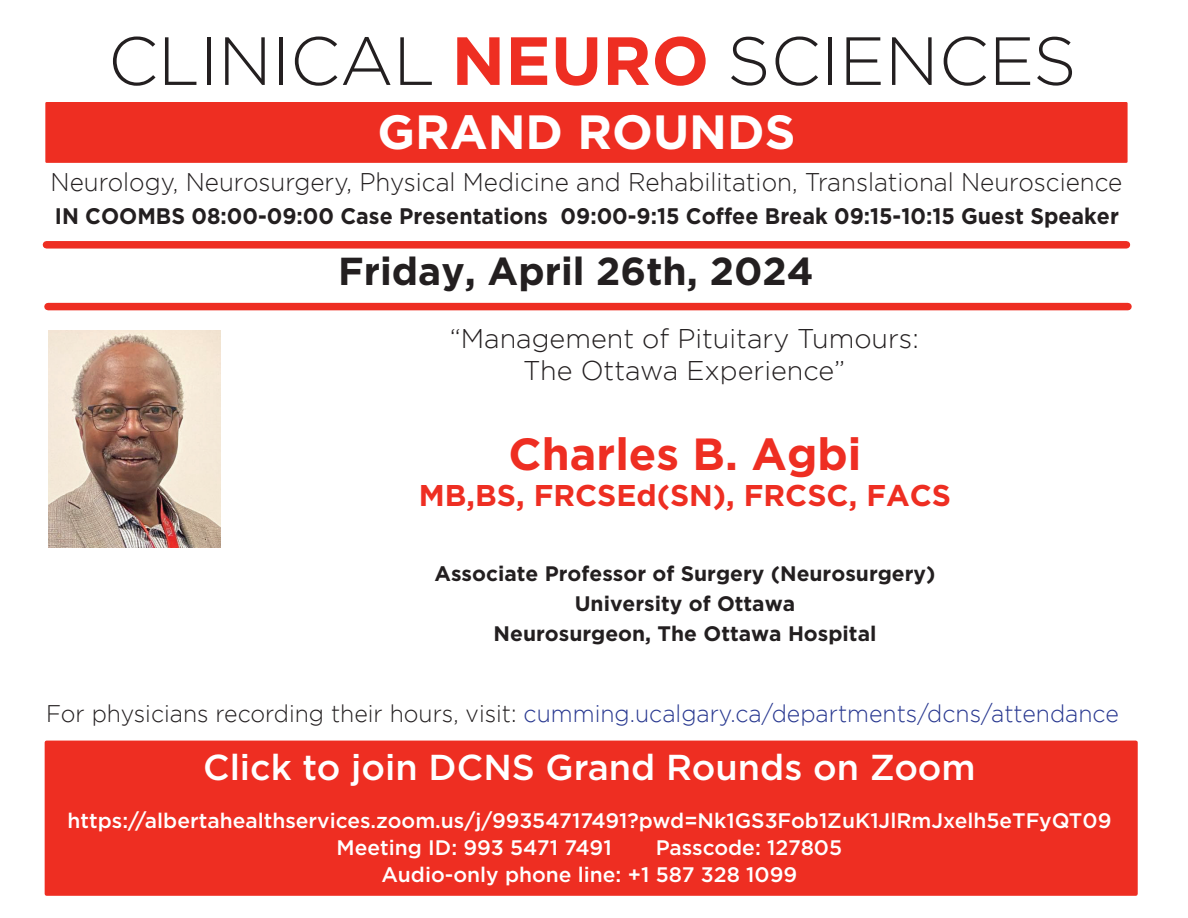
<style>
.page{position:relative;width:1188px;height:918px;background:#fff}
.page>*{position:absolute;margin:0;border:0;box-sizing:border-box;transform-origin:0 0}
.t1{font:700 48px "Gotham";color:#fff}
.t2{font:700 45px "Gotham";color:#ee2e22}
.t3{font:700 39px "Gotham";color:#231f20}
.t4{font:500 36px "Gotham";color:#fff}
.t5{font:700 30px "Gotham";color:#ee2e22}
.t6{font:300 27px/32.4px "Gotham";color:#231f20;text-align:center}
.t7{font:300 25.5px "Gotham";color:#231f20;scale:.95 1}
.t8{font:300 24px "Gotham";color:#283890;scale:.96 1}
.t9{font:700 22.5px "Gotham";color:#231f20;scale:.95 1}
.t10{font:500 21px/27px "Gotham";color:#fff}
.t11{font:700 21px/30px "Gotham";color:#231f20;text-align:center}
.s1{color:#231f20}
</style>
<div class="page">
<div style="left:46px;top:241px;width:1080px;height:8px;background:#ee2e22"></div>
<div style="left:48px;top:303px;width:1080px;height:7px;background:#ee2e22"></div>
<div style="left:45px;top:102px;width:1083px;height:61px;background:#ee2e22;border:2px solid #ee2e22"></div>
<div style="left:45px;top:741px;width:1093px;height:155px;background:#ee2e22;border:4px solid #ee2e22"></div>
<svg style="left:113px;top:37px;width:43px;height:49px"></svg>
<svg style="left:165px;top:37px;width:31px;height:48px"></svg>
<hr style="left:207px;top:37px;width:4px;height:48px;background:#231f20">
<svg style="left:225px;top:37px;width:40px;height:48px"></svg>
<hr style="left:279px;top:37px;width:4px;height:48px;background:#231f20">
<svg style="left:295px;top:37px;width:42px;height:49px"></svg>
<svg style="left:343px;top:37px;width:48px;height:48px"></svg>
<svg style="left:400px;top:37px;width:32px;height:48px"></svg>
<svg style="left:731px;top:37px;width:35px;height:49px"></svg>
<svg style="left:776px;top:37px;width:42px;height:49px"></svg>
<hr style="left:828px;top:37px;width:4px;height:48px;background:#231f20">
<svg style="left:846px;top:37px;width:35px;height:48px"></svg>
<svg style="left:892px;top:37px;width:40px;height:48px"></svg>
<svg style="left:944px;top:37px;width:42px;height:49px"></svg>
<svg style="left:996px;top:37px;width:34px;height:48px"></svg>
<svg style="left:1037px;top:37px;width:35px;height:49px"></svg>
<svg style="left:457px;top:37px;width:43px;height:48px"></svg>
<svg style="left:511px;top:37px;width:36px;height:48px"></svg>
<svg style="left:556px;top:37px;width:41px;height:49px"></svg>
<svg style="left:608px;top:37px;width:41px;height:48px"></svg>
<svg style="left:655px;top:37px;width:51px;height:49px"></svg>
<img style="left:49px;top:330px;width:171px;height:218px">
<h1 class="t1" style="left:377px;top:104px;width:420px">GRAND ROUNDS</h1>
<p class="t7" style="left:51px;top:168px;width:1130px">Neurology, Neurosurgery, Physical Medicine and Rehabilitation, Translational Neuroscience</p>
<p class="t9" style="left:55px;top:203px;width:1122px">IN COOMBS 08:00-09:00 Case Presentations 09:00-9:15 Coffee Break 09:15-10:15 Guest Speaker</p>
<h3 class="t3" style="left:338px;top:249px;width:477px">Friday, April 26th, 2024</h3>
<p class="t6" style="left:450px;top:322px;width:471px">“Management of Pituitary Tumours:<br>The Ottawa Experience”</p>
<h2 class="t2" style="left:509px;top:428px;width:354px">Charles B. Agbi</h2>
<h3 class="t5" style="left:419px;top:478px;width:534px">MB,BS, FRCSEd(SN), FRCSC, FACS</h3>
<p class="t11" style="left:434px;top:558px;width:503px">Associate Professor of Surgery (Neurosurgery)<br>University of Ottawa<br>Neurosurgeon, The Ottawa Hospital</p>
<p class="t8" style="left:46px;top:700px;width:1119px"><span class="s1">For physicians recording their hours, visit:</span> cumming.ucalgary.ca/departments/dcns/attendance</p>
<h3 class="t4" style="left:203px;top:743px;width:774px">Click to join DCNS Grand Rounds on Zoom</h3>
<p class="t10" style="left:337px;top:806px;width:776px;text-indent:-269px">https://albertahealthservices.zoom.us/j/99354717491?pwd=Nk1GS3Fob1ZuK1JlRmJxelh5eTFyQT09<br>Meeting ID: 993 5471 7491</p>
<p class="t10" style="left:382px;top:833px;width:462px;text-indent:274px">Passcode: 127805<br>Audio-only phone line: +1 587 328 1099</p>
</div>
